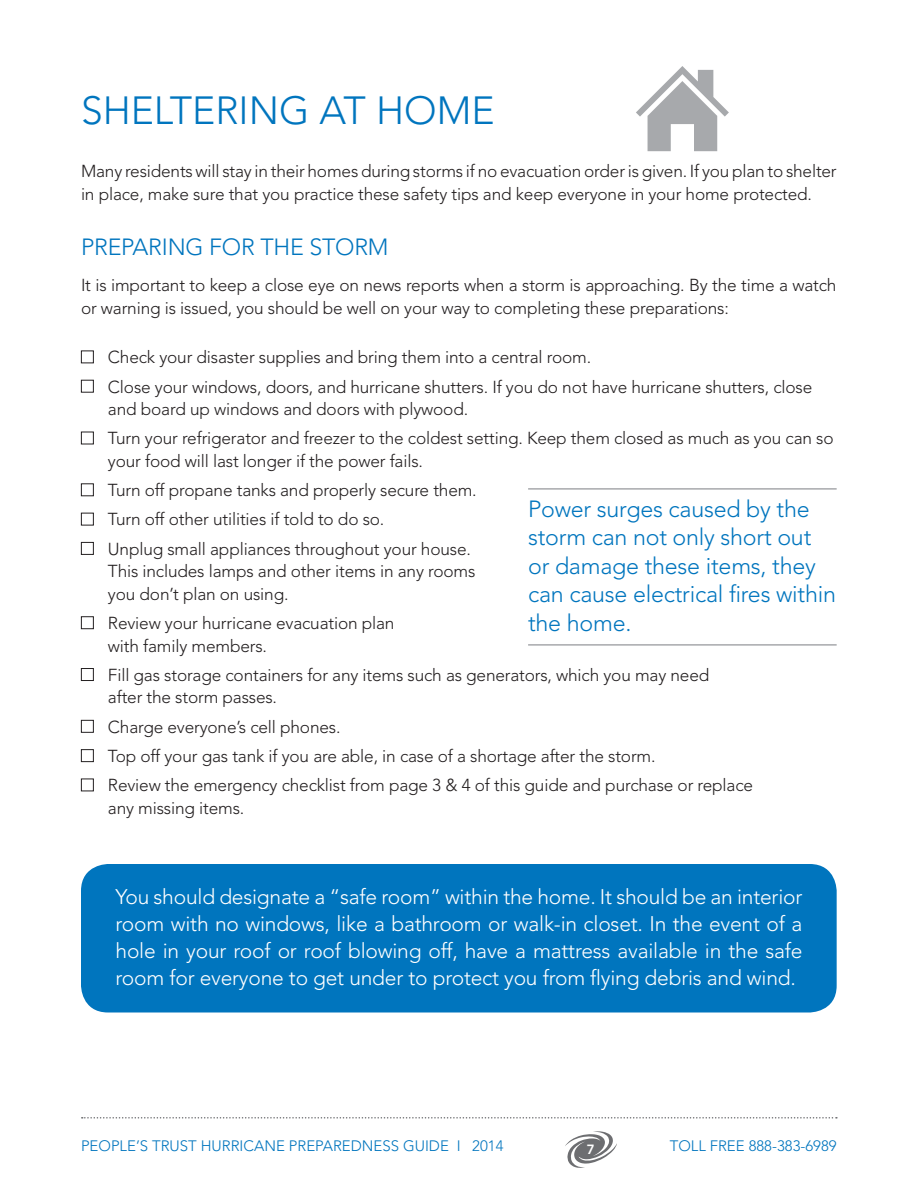
<style>
.page{position:relative;width:918px;height:1188px;background:#fff}
.page>*{position:absolute;margin:0;border:0;box-sizing:border-box;transform-origin:0 0}
.t1{font:300 39px "Avenir";color:#0075be}
.t2{font:300 23.25px/28.5px "Avenir";letter-spacing:-.01em;color:#0075be}
.t3{font:300 21px/27px "Avenir";letter-spacing:-.01em;color:#fff;text-align:justify}
.t4{font:300 17.25px/29.2px "Avenir";letter-spacing:-.01em;color:#231f20}
.t5{font:300 15px "Avenir";color:#0075be}
.t6{font:800 13.35px "Avenir";color:#fff}
</style>
<div class="page">
<svg style="left:565px;top:1131px;width:52px;height:37px"></svg>
<svg style="left:82px;top:1117px;width:755px;height:2px"></svg>
<div style="left:81px;top:864px;width:756px;height:148px;background:#0075be;border-radius:27px"></div>
<div style="left:81px;top:351px;width:13px;height:12px;border:1px solid #231f20"></div>
<div style="left:81px;top:380px;width:13px;height:13px;border:1px solid #231f20"></div>
<div style="left:81px;top:432px;width:13px;height:12px;border:1px solid #231f20"></div>
<div style="left:81px;top:483px;width:13px;height:13px;border:1px solid #231f20"></div>
<div style="left:81px;top:513px;width:13px;height:12px;border:1px solid #231f20"></div>
<div style="left:81px;top:542px;width:13px;height:13px;border:1px solid #231f20"></div>
<div style="left:81px;top:616px;width:13px;height:13px;border:1px solid #231f20"></div>
<div style="left:81px;top:668px;width:13px;height:13px;border:1px solid #231f20"></div>
<div style="left:81px;top:720px;width:13px;height:13px;border:1px solid #231f20"></div>
<div style="left:81px;top:749px;width:13px;height:13px;border:1px solid #231f20"></div>
<div style="left:81px;top:779px;width:13px;height:12px;border:1px solid #231f20"></div>
<hr style="left:528px;top:488px;width:309px;height:2px;background:#a7a9ac">
<hr style="left:528px;top:644px;width:309px;height:2px;background:#a7a9ac">
<svg style="left:636px;top:66px;width:93px;height:85px"></svg>
<h1 class="t1" style="left:81px;top:88px;width:415px">SHELTERING AT HOME</h1>
<p class="t4" style="left:81px;top:160px;width:757px;line-height:22.5px">Many residents will stay in their homes during storms if no evacuation order is given. If you plan to shelter in place, make sure that you practice these safety tips and keep everyone in your home protected.</p>
<h2 class="t2" style="left:81px;top:233px;width:309px">PREPARING FOR THE STORM</h2>
<p class="t4" style="left:81px;top:274px;width:757px;line-height:22.5px">It is important to keep a close eye on news reports when a storm is approaching. By the time a watch or warning is issued, you should be well on your way to completing these preparations:</p>
<p class="t4" style="left:108px;top:343px;width:706px">Check your disaster supplies and bring them into a central room.<br>Close your windows, doors, and hurricane shutters. If you do not have hurricane shutters, close</p>
<p class="t4" style="left:108px;top:394px;width:727px">and board up windows and doors with plywood.<br>Turn your refrigerator and freezer to the coldest setting. Keep them closed as much as you can so</p>
<p class="t4" style="left:108px;top:446px;width:370px">your food will last longer if the power fails.<br>Turn off propane tanks and properly secure them.<br>Turn off other utilities if told to do so.<br>Unplug small appliances throughout your house.</p>
<p class="t4" style="left:108px;top:560px;width:369px;line-height:22.5px">This includes lamps and other items in any rooms you don’t plan on using.</p>
<p class="t4" style="left:108px;top:612px;width:288px;line-height:22.5px">Review your hurricane evacuation plan with family members.</p>
<p class="t4" style="left:108px;top:664px;width:603px;line-height:22.5px">Fill gas storage containers for any items such as generators, which you may need after the storm passes.</p>
<p class="t4" style="left:108px;top:712px;width:647px">Charge everyone’s cell phones.<br>Top off your gas tank if you are able, in case of a shortage after the storm.<br>Review the emergency checklist from page 3 &amp; 4 of this guide and purchase or replace</p>
<p class="t4" style="left:108px;top:793px;width:138px">any missing items.</p>
<h2 class="t2" style="left:528px;top:494px;width:310px">Power surges caused by the storm can not only short out or damage these items, they can cause electrical fires within the home.</h2>
<p class="t3" style="left:116px;top:883px;width:688px">You should designate a “safe room” within the home. It should be an interior room with no windows, like a bathroom or walk-in closet. In the event of a hole in your roof or roof blowing off, have a mattress available in the safe room for everyone to get under to protect you from flying debris and wind.</p>
<p class="t5" style="left:81px;top:1137px;width:424px">PEOPLE’S TRUST HURRICANE PREPAREDNESS GUIDE I 2014</p>
<p class="t6" style="left:587px;top:1141px;width:9px">7</p>
<p class="t5" style="left:670px;top:1137px;width:168px">TOLL FREE 888-383-6989</p>
</div>
